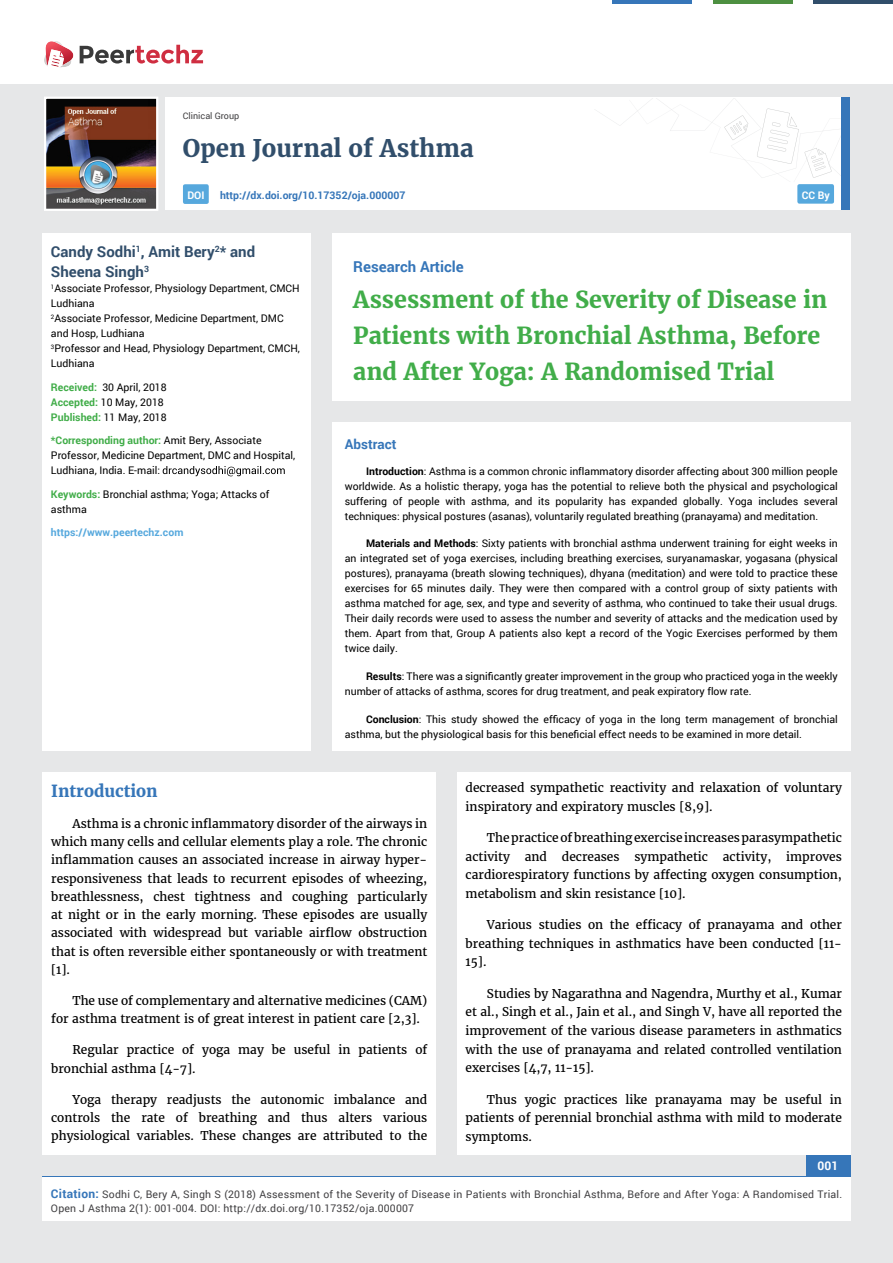
<style>
.page{position:relative;width:893px;height:1263px;background:#e6e7e8}
.page>*{position:absolute;margin:0;border:0;box-sizing:border-box;transform-origin:0 0}
.t1{font:700 24px "Merriweather";color:#314e6b}
.t2{font:700 23.25px/36px "Merriweather";color:#41ad49}
.t3{font:700 16.5px "Merriweather";color:#3676b9}
.t4{font:700 15px/19.8px "Roboto";color:#314e6b}
.t5{font:700 15px "Roboto";color:#3676b9}
.t6{font:700 13.5px "Roboto";color:#3676b9}
.t7{font:12px/18.3px "Merriweather";color:#000;text-align:justify}
.t8{font:700 12px "Roboto";color:#fff}
.t9{font:10.5px/15px "Roboto";color:#000}
.t10{font:10.5px/13.5px "Roboto";letter-spacing:.02em;color:#414042}
.t11{font:700 10.5px "Roboto";color:#3676b9}
.t12{font:700 10.5px "Roboto";color:#56a8dd}
.t13{font:700 10.5px "Roboto";color:#fff}
.t14{font:9px "Roboto";color:#414042}
.s1{font-weight:700;color:#41ad49}
.s2{font-weight:700}
.s3{font-weight:700;font-size:12px;color:#3676b9}
</style>
<div class="page">
<div style="left:165px;top:98px;width:684px;height:112px;background:#fff"></div>
<svg style="left:596px;top:99px;width:245px;height:79px"></svg>
<div style="left:841px;top:98px;width:8px;height:112px;background:#3676b9"></div>
<img style="left:44px;top:97px;width:114px;height:114px">
<div style="left:0;top:0;width:893px;height:83px;background:#fff"></div>
<svg style="left:44px;top:41px;width:159px;height:27px"></svg>
<div style="left:797px;top:184px;width:37px;height:20px;background:#56a8dd;border-radius:2px"></div>
<hr style="left:713px;top:0;width:79px;height:3px;background:#4d9041">
<hr style="left:612px;top:0;width:80px;height:3px;background:#3676b9">
<hr style="left:813px;top:0;width:80px;height:3px;background:#314e6b">
<div style="left:806px;top:1154px;width:44px;height:51px;background:#3676b9"></div>
<div style="left:42px;top:1177px;width:809px;height:43px;background:#fff"></div>
<div style="left:183px;top:184px;width:26px;height:20px;background:#56a8dd;border-radius:2px"></div>
<div style="left:332px;top:422px;width:518px;height:329px;background:#fff"></div>
<div style="left:332px;top:233px;width:518px;height:168px;background:#fff"></div>
<div style="left:42px;top:233px;width:269px;height:518px;background:#fff"></div>
<svg style="left:163px;top:466px;width:122px;height:10px"></svg>
<div style="left:43px;top:772px;width:393px;height:382px;background:#fff"></div>
<div style="left:457px;top:772px;width:393px;height:382px;background:#fff"></div>
<p class="t14" style="left:183px;top:110px;width:58px">Clinical Group</p>
<h1 class="t1" style="left:183px;top:133px;width:292px">Open Journal of Asthma</h1>
<p class="t13" style="left:187px;top:188px;width:19px">DOI</p>
<p class="t11" style="left:220px;top:188px;width:187px">http://dx.doi.org/10.17352/oja.000007</p>
<p class="t13" style="left:802px;top:188px;width:29px">CC By</p>
<h3 class="t4" style="left:51px;top:241px;width:206px">Candy Sodhi<sup>1</sup>, Amit Bery<sup>2</sup>* and<br>Sheena Singh<sup>3</sup></h3>
<p class="t9" style="left:51px;top:280px;width:250px"><sup>1</sup>Associate Professor, Physiology Department, CMCH<br>Ludhiana<br><sup>2</sup>Associate Professor, Medicine Department, DMC and Hosp, Ludhiana<br><sup>3</sup>Professor and Head, Physiology Department, CMCH,<br>Ludhiana</p>
<p class="t9" style="left:51px;top:379px;width:117px"><span class="s1">Received:</span> 30 April, 2018<br><span class="s1">Accepted:</span> 10 May, 2018<br><span class="s1">Published:</span> 11 May, 2018</p>
<p class="t9" style="left:51px;top:432px;width:246px"><span class="s1">*Corresponding author:</span> Amit Bery, Associate<br>Professor, Medicine Department, DMC and Hospital,<br>Ludhiana, India. E-mail:</p>
<p class="t9" style="left:51px;top:486px;width:220px"><span class="s1">Keywords:</span> Bronchial asthma; Yoga; Attacks of asthma</p>
<p class="t12" style="left:51px;top:525px;width:134px">https://www.peertechz.com</p>
<h3 class="t5" style="left:353px;top:256px;width:112px">Research Article</h3>
<h2 class="t2" style="left:353px;top:281px;width:475px">Assessment of the Severity of Disease in<br>Patients with Bronchial Asthma, Before and After Yoga: A Randomised Trial</h2>
<p class="t6" style="left:345px;top:435px;width:53px">Abstract</p>
<p class="t9" style="left:345px;top:463px;width:494px;text-align:justify;text-indent:21px"><span class="s2">Introduction</span>: Asthma is a common chronic inflammatory disorder affecting about 300 million people worldwide. As a holistic therapy, yoga has the potential to relieve both the physical and psychological suffering of people with asthma, and its popularity has expanded globally. Yoga includes several techniques: physical postures (asanas), voluntarily regulated breathing (pranayama) and meditation.</p>
<p class="t9" style="left:345px;top:536px;width:494px;text-align:justify;text-indent:21px"><span class="s2">Materials and Methods</span>: Sixty patients with bronchial asthma underwent training for eight weeks in an integrated set of yoga exercises, including breathing exercises, suryanamaskar, yogasana (physical postures), pranayama (breath slowing techniques), dhyana (meditation) and were told to practice these exercises for 65 minutes daily. They were then compared with a control group of sixty patients with asthma matched for age, sex, and type and severity of asthma, who continued to take their usual drugs.<br>Their daily records were used to assess the number and severity of attacks and the medication used by them. Apart from that, Group A patients also kept a record of the Yogic Exercises performed by them twice daily.</p>
<p class="t9" style="left:345px;top:668px;width:494px;text-indent:21px"><span class="s2">Results</span>: There was a significantly greater improvement in the group who practiced yoga in the weekly number of attacks of asthma, scores for drug treatment, and peak expiratory flow rate.</p>
<p class="t9" style="left:345px;top:711px;width:494px;text-indent:21px"><span class="s2">Conclusion</span>: This study showed the efficacy of yoga in the long term management of bronchial asthma, but the physiological basis for this beneficial effect needs to be examined in more detail.</p>
<h3 class="t3" style="left:51px;top:780px;width:108px">Introduction</h3>
<p class="t7" style="left:51px;top:814px;width:378px;text-indent:21px">Asthma is a chronic inflammatory disorder of the airways in which many cells and cellular elements play a role. The chronic inflammation causes an associated increase in airway hyper&shy;responsiveness that leads to recurrent episodes of wheezing, breathlessness, chest tightness and coughing particularly at night or in the early morning. These episodes are usually associated with widespread but variable airflow obstruction that is often reversible either spontaneously or with treatment [1].</p>
<p class="t7" style="left:51px;top:992px;width:378px;text-indent:21px">The use of complementary and alternative medicines (CAM) for asthma treatment is of great interest in patient care [2,3].</p>
<p class="t7" style="left:51px;top:1041px;width:378px;text-indent:21px">Regular practice of yoga may be useful in patients of bronchial asthma [4-7].</p>
<p class="t7" style="left:51px;top:1090px;width:378px;text-indent:21px">Yoga therapy readjusts the autonomic imbalance and controls the rate of breathing and thus alters various physiological variables. These changes are attributed to the</p>
<p class="t7" style="left:466px;top:779px;width:378px">decreased sympathetic reactivity and relaxation of voluntary inspiratory and expiratory muscles [8,9].</p>
<p class="t7" style="left:466px;top:829px;width:378px;text-indent:21px">The practice of breathing exercise increases parasympathetic activity and decreases sympathetic activity, improves cardiorespiratory functions by affecting oxygen consumption, metabolism and skin resistance [10].</p>
<p class="t7" style="left:466px;top:916px;width:378px;text-indent:21px">Various studies on the efficacy of pranayama and other breathing techniques in asthmatics have been conducted [11- 15].</p>
<p class="t7" style="left:466px;top:984px;width:378px;text-indent:21px">Studies by Nagarathna and Nagendra, Murthy et al., Kumar et al., Singh et al., Jain et al., and Singh V, have all reported the improvement of the various disease parameters in asthmatics with the use of pranayama and related controlled ventilation exercises [4,7, 11-15].</p>
<p class="t7" style="left:466px;top:1090px;width:378px;text-indent:21px">Thus yogic practices like pranayama may be useful in patients of perennial bronchial asthma with mild to moderate symptoms.</p>
<p class="t8" style="left:817px;top:1158px;width:22px">001</p>
<p class="t10" style="left:51px;top:1188px;width:793px"><span class="s3">Citation:</span> Sodhi C, Bery A, Singh S (2018) Assessment of the Severity of Disease in Patients with Bronchial Asthma, Before and After Yoga: A Randomised Trial.<br>Open J Asthma 2(1): 001-004. DOI: http://dx.doi.org/10.17352/oja.000007</p>
</div>
